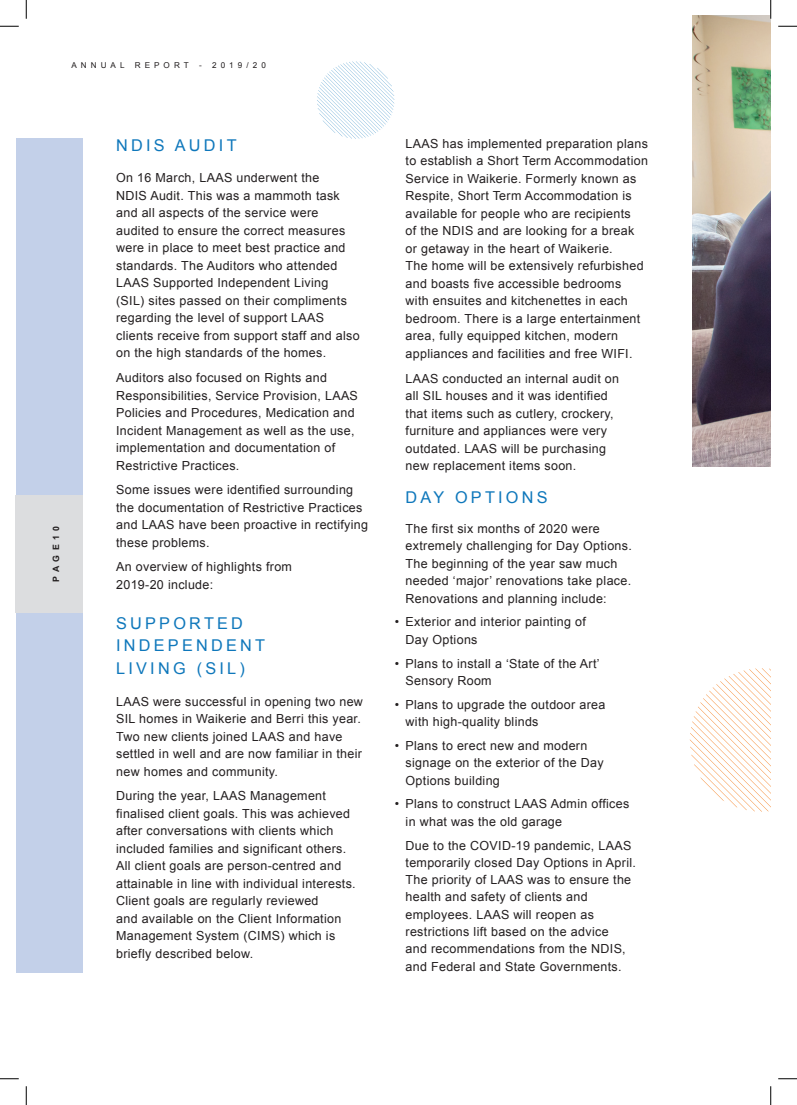
<style>
.page{position:relative;width:797px;height:1105px;background:#fff}
.page>*{position:absolute;margin:0;border:0;box-sizing:border-box;transform-origin:0 0}
.t1{font:16.25px/22.5px "Arial";letter-spacing:.2em;color:#0e77bb}
.t2{font:12.5px/17.5px "Arial";letter-spacing:.025em;color:#231f20}
.t3{font:700 8.75px "Arial";letter-spacing:.5em;color:#231f20}
.t4{font:8.12px "Arial";letter-spacing:.5em;color:#231f20}
</style>
<div class="page">
<div style="left:16px;top:139px;width:67px;height:834px;background:#c3d0e9"></div>
<hr style="left:770px;top:16px;width:1px;height:1011px;background:#f9cca6">
<img style="left:692px;top:16px;width:78px;height:450px">
<div style="left:16px;top:495px;width:67px;height:118px;background:#dcdddf"></div>
<svg style="left:317px;top:61px;width:77px;height:78px"></svg>
<svg style="left:690px;top:668px;width:80px;height:144px"></svg>
<svg style="left:0;top:25px;width:19px;height:2px"></svg>
<svg style="left:778px;top:25px;width:19px;height:2px"></svg>
<svg style="left:0;top:1078px;width:19px;height:1px"></svg>
<svg style="left:778px;top:1078px;width:19px;height:1px"></svg>
<svg style="left:25px;top:0;width:2px;height:19px"></svg>
<svg style="left:25px;top:1086px;width:2px;height:19px"></svg>
<svg style="left:770px;top:0;width:1px;height:19px"></svg>
<svg style="left:770px;top:1086px;width:1px;height:19px"></svg>
<p class="t4" style="left:71px;top:59px;width:119px">ANNUAL REPORT</p>
<p class="t4" style="left:199px;top:59px;width:68px">- 2019/20</p>
<p class="t3" style="left:50px;top:582px;width:57px;rotate:-90deg">PAGE10</p>
<p class="t1" style="left:116px;top:134px;width:122px">NDIS AUDIT</p>
<p class="t2" style="left:116px;top:169px;width:245px">On 16 March, LAAS underwent the<br>NDIS Audit. This was a mammoth task and all aspects of the service were audited to ensure the correct measures were in place to meet best practice and standards. The Auditors who attended LAAS Supported Independent Living (SIL) sites passed on their compliments regarding the level of support LAAS clients receive from support staff and also on the high standards of the homes.</p>
<p class="t2" style="left:116px;top:369px;width:243px">Auditors also focused on Rights and Responsibilities, Service Provision, LAAS Policies and Procedures, Medication and Incident Management as well as the use, implementation and documentation of Restrictive Practices.</p>
<p class="t2" style="left:116px;top:481px;width:253px">Some issues were identified surrounding the documentation of Restrictive Practices and LAAS have been proactive in rectifying these problems.</p>
<p class="t2" style="left:116px;top:558px;width:177px">An overview of highlights from<br>2019-20 include:</p>
<p class="t1" style="left:116px;top:612px;width:150px">SUPPORTED<br>INDEPENDENT<br>LIVING (SIL)</p>
<p class="t2" style="left:116px;top:693px;width:248px">LAAS were successful in opening two new SIL homes in Waikerie and Berri this year.<br>Two new clients joined LAAS and have settled in well and are now familiar in their new homes and community.</p>
<p class="t2" style="left:116px;top:787px;width:241px">During the year, LAAS Management finalised client goals. This was achieved after conversations with clients which included families and significant others.<br>All client goals are person-centred and attainable in line with individual interests.<br>Client goals are regularly reviewed<br>and available on the Client Information Management System (CIMS) which is briefly described below.</p>
<p class="t2" style="left:405px;top:135px;width:244px">LAAS has implemented preparation plans to establish a Short Term Accommodation Service in Waikerie. Formerly known as Respite, Short Term Accommodation is available for people who are recipients<br>of the NDIS and are looking for a break or getaway in the heart of Waikerie.<br>The home will be extensively refurbished and boasts five accessible bedrooms<br>with ensuites and kitchenettes in each bedroom. There is a large entertainment area, fully equipped kitchen, modern appliances and facilities and free WIFI.</p>
<p class="t2" style="left:405px;top:369px;width:215px">LAAS conducted an internal audit on all SIL houses and it was identified that items such as cutlery, crockery, furniture and appliances were very outdated. LAAS will be purchasing new replacement items soon.</p>
<p class="t1" style="left:405px;top:486px;width:144px">DAY OPTIONS</p>
<p class="t2" style="left:405px;top:520px;width:228px">The first six months of 2020 were extremely challenging for Day Options.<br>The beginning of the year saw much needed ‘major’ renovations take place.<br>Renovations and planning include:</p>
<p class="t2" style="left:405px;top:613px;width:182px;text-indent:-11px">• Exterior and interior painting of<br>Day Options</p>
<p class="t2" style="left:405px;top:655px;width:195px;text-indent:-11px">• Plans to install a ‘State of the Art’<br>Sensory Room</p>
<p class="t2" style="left:405px;top:696px;width:201px;text-indent:-11px">• Plans to upgrade the outdoor area with high-quality blinds</p>
<p class="t2" style="left:405px;top:737px;width:199px;text-indent:-11px">• Plans to erect new and modern signage on the exterior of the Day<br>Options building</p>
<p class="t2" style="left:405px;top:795px;width:225px;text-indent:-11px">• Plans to construct LAAS Admin offices in what was the old garage</p>
<p class="t2" style="left:405px;top:837px;width:232px">Due to the COVID-19 pandemic, LAAS temporarily closed Day Options in April.<br>The priority of LAAS was to ensure the health and safety of clients and employees. LAAS will reopen as restrictions lift based on the advice<br>and recommendations from the NDIS, and Federal and State Governments.</p>
</div>
